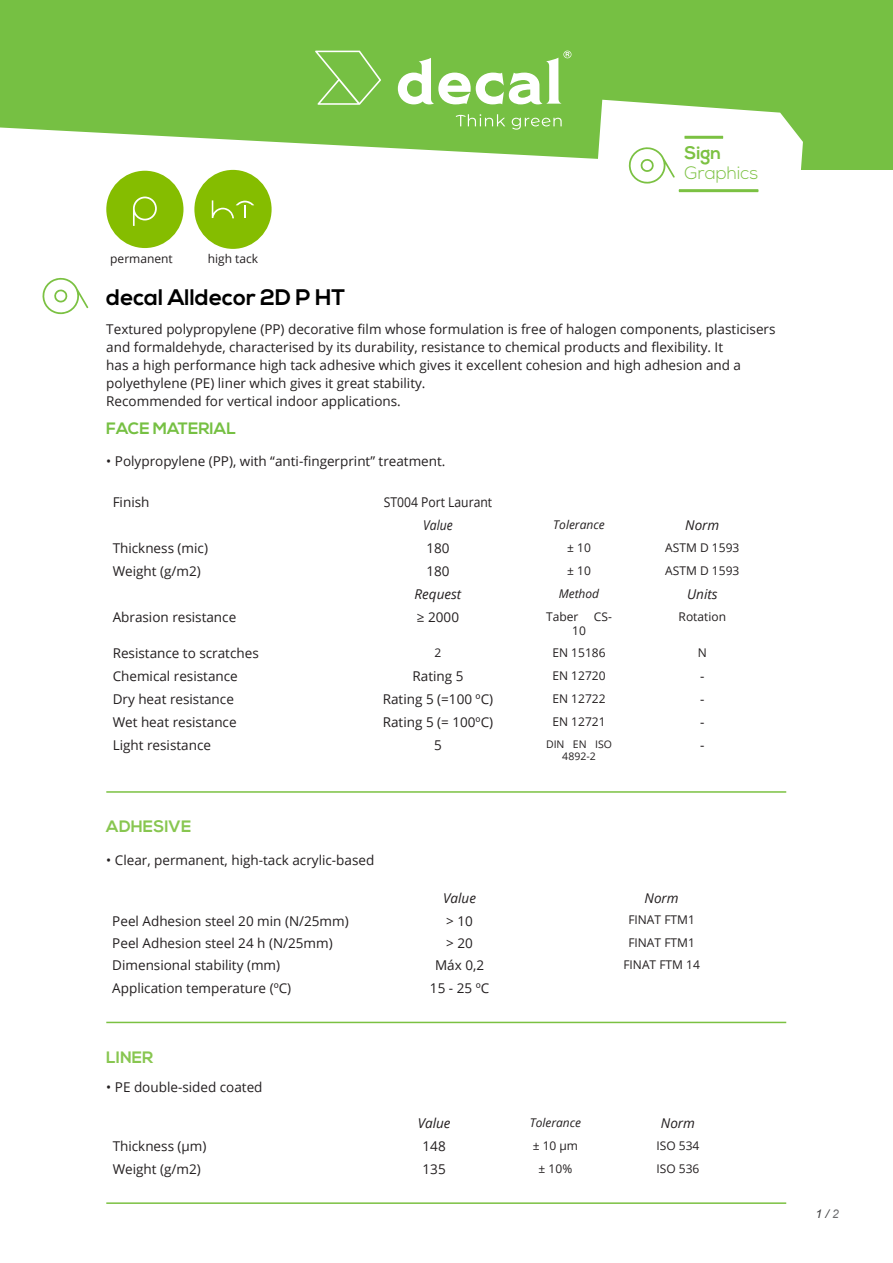
<style>
.page{position:relative;width:893px;height:1263px;background:#fff}
.page>*{position:absolute;margin:0;border:0;box-sizing:border-box;transform-origin:0 0}
.t1{font:700 22.5px "Nexa";color:#000}
.t2{font:300 18px "Nexa";color:#7cc142}
.t3{font:700 18px "Nexa";color:#7cc142}
.txt_normal{font:700 16.5px "Nexa";color:#88c650}
.txt_normal-2{font:700 16.5px "Nexa";color:#76c043}
.txt_normal-3{font:13.5px/18px "Open Sans";color:#231f20}
.txt_bold{font:13.5px "Open Sans";color:#231f20}
.txt_bold-2{font:italic 13.5px "Open Sans";color:#231f20}
.txt_normal-4{font:13.5px "Open Sans";color:#231f20;scale:.9 1}
.txt_bold-3{font:italic 13.5px "Open Sans";color:#231f20;scale:.9 1}
.txt_bold-4{font:12px "Open Sans";color:#231f20}
.txt_bold-5{font:italic 12px "Open Sans";color:#231f20}
.txt_normal-5{font:12px "Open Sans";color:#231f20}
.txt_normal-6{font:italic 12px "Arial";color:#3e3e3f}
.txt_bold-6{font:10.5px/12.6px "Open Sans";color:#231f20;text-align:center}
.s1{color:#6c6d70}
</style>
<div class="page">
<div style="left:0;top:0;width:892px;height:169px;background:#76c043"></div>
<svg style="left:600px;top:100px;width:203px;height:70px;fill:#fff"></svg>
<svg style="left:0;top:127px;width:777px;height:70px;fill:#fff"></svg>
<svg style="left:684px;top:136px;width:39px;height:3px"></svg>
<svg style="left:628px;top:147px;width:130px;height:45px"></svg>
<hr style="left:106px;top:791px;width:680px;height:2px;background:#7bc142">
<hr style="left:106px;top:1022px;width:680px;height:1px;background:#7bc142">
<hr style="left:106px;top:1202px;width:680px;height:2px;background:#7bc142">
<svg style="left:42px;top:277px;width:46px;height:37px"></svg>
<div style="left:106px;top:171px;width:77px;height:77px;background:#85bd00;border-radius:50%"></div>
<svg style="left:133px;top:197px;width:24px;height:29px"></svg>
<div style="left:194px;top:170px;width:78px;height:79px;background:#85bd00;border-radius:50%"></div>
<svg style="left:212px;top:200px;width:42px;height:18px"></svg>
<svg style="left:456px;top:114px;width:49px;height:12px"></svg>
<svg style="left:512px;top:118px;width:50px;height:12px"></svg>
<svg style="left:315px;top:51px;width:66px;height:54px"></svg>
<svg style="left:398px;top:51px;width:173px;height:53px"></svg>
<p class="txt_normal-5" style="left:110px;top:251px;width:64px">permanent</p>
<p class="txt_normal-5" style="left:208px;top:251px;width:52px">high tack</p>
<p class="t3" style="left:684px;top:143px;width:38px">Sign</p>
<p class="t2" style="left:684px;top:162px;width:75px">Graphics</p>
<p class="t1" style="left:106px;top:285px;width:241px">decal Alldecor 2D P HT</p>
<p class="txt_normal-3" style="left:106px;top:320px;width:671px">Textured polypropylene (PP) decorative film whose formulation is free of halogen components, plasticisers and formaldehyde, characterised by its durability, resistance to chemical products and flexibility. It<br>has a high performance high tack adhesive which gives it excellent cohesion and high adhesion and a polyethylene (PE) liner which gives it great stability.</p>
<p class="txt_normal-3" style="left:106px;top:392px;width:296px">Recommended for vertical indoor applications.</p>
<p class="txt_normal-2" style="left:106px;top:419px;width:131px">FACE MATERIAL</p>
<p class="txt_normal-3" style="left:106px;top:451px;width:341px">• Polypropylene (PP), with “anti-fingerprint” treatment.</p>
<p class="txt_bold" style="left:113px;top:493px;width:38px">Finish</p>
<p class="txt_normal-4" style="left:384px;top:492px;width:122px">ST004 Port Laurant</p>
<p class="txt_bold-3" style="left:423px;top:515px;width:34px">Value</p>
<p class="txt_bold-5" style="left:553px;top:516px;width:53px">Tolerance</p>
<p class="txt_bold-2" style="left:685px;top:515px;width:36px">Norm</p>
<p class="txt_bold" style="left:113px;top:539px;width:97px">Thickness (mic)</p>
<p class="txt_bold" style="left:426px;top:539px;width:25px">180</p>
<p class="txt_bold-4" style="left:567px;top:539px;width:25px">± 10</p>
<p class="txt_bold-4" style="left:665px;top:539px;width:76px">ASTM D 1593</p>
<p class="txt_bold" style="left:113px;top:562px;width:90px">Weight (g/m2)</p>
<p class="txt_bold" style="left:426px;top:562px;width:25px">180</p>
<p class="txt_bold-4" style="left:567px;top:562px;width:25px">± 10</p>
<p class="txt_bold-4" style="left:665px;top:562px;width:76px">ASTM D 1593</p>
<p class="txt_bold-2" style="left:415px;top:585px;width:48px">Request</p>
<p class="txt_bold-5" style="left:559px;top:585px;width:42px">Method</p>
<p class="txt_bold-2" style="left:687px;top:585px;width:32px">Units</p>
<p class="txt_bold" style="left:113px;top:608px;width:125px">Abrasion resistance</p>
<p class="txt_bold" style="left:417px;top:608px;width:44px">≥ 2000</p>
<p class="txt_bold-4" style="left:546px;top:608px;width:34px">Taber</p>
<p class="txt_bold-4" style="left:594px;top:608px;width:20px">CS-</p>
<p class="txt_bold-4" style="left:572px;top:623px;width:15px">10</p>
<p class="txt_bold-4" style="left:679px;top:608px;width:49px">Rotation</p>
<p class="txt_bold" style="left:113px;top:644px;width:148px">Resistance to scratches</p>
<p class="txt_bold-4" style="left:435px;top:644px;width:8px">2</p>
<p class="txt_bold-4" style="left:552px;top:644px;width:55px">EN 15186</p>
<p class="txt_bold-4" style="left:698px;top:644px;width:11px">N</p>
<p class="txt_bold" style="left:113px;top:667px;width:127px">Chemical resistance</p>
<p class="txt_bold" style="left:412px;top:667px;width:52px">Rating 5</p>
<p class="txt_bold-4" style="left:552px;top:667px;width:55px">EN 12720</p>
<p class="txt_bold" style="left:700px;top:667px;width:6px">-</p>
<p class="txt_bold" style="left:113px;top:690px;width:123px">Dry heat resistance</p>
<p class="txt_bold" style="left:383px;top:690px;width:112px">Rating 5 (=100 ºC)</p>
<p class="txt_bold-4" style="left:552px;top:690px;width:55px">EN 12722</p>
<p class="txt_bold" style="left:700px;top:690px;width:6px">-</p>
<p class="txt_bold" style="left:113px;top:713px;width:125px">Wet heat resistance</p>
<p class="txt_bold" style="left:383px;top:713px;width:112px">Rating 5 (= 100ºC)</p>
<p class="txt_bold-4" style="left:552px;top:713px;width:55px">EN 12721</p>
<p class="txt_bold" style="left:700px;top:713px;width:6px">-</p>
<p class="txt_bold" style="left:113px;top:736px;width:100px">Light resistance</p>
<p class="txt_bold" style="left:434px;top:736px;width:9px">5</p>
<p class="txt_bold-6" style="left:546px;top:737px;width:67px">DIN EN ISO<br>4892-2</p>
<p class="txt_bold" style="left:700px;top:736px;width:6px">-</p>
<p class="txt_normal" style="left:106px;top:817px;width:87px">ADHESIVE</p>
<p class="txt_normal-3" style="left:106px;top:850px;width:270px">• Clear, permanent, high-tack acrylic-based</p>
<p class="txt_bold-2" style="left:443px;top:889px;width:34px">Value</p>
<p class="txt_bold-2" style="left:644px;top:889px;width:36px">Norm</p>
<p class="txt_bold" style="left:112px;top:911px;width:238px">Peel Adhesion steel 20 min (N/25mm)</p>
<p class="txt_bold" style="left:446px;top:911px;width:28px">&gt; 10</p>
<p class="txt_bold-4" style="left:628px;top:912px;width:68px">FINAT FTM1</p>
<p class="txt_bold" style="left:112px;top:934px;width:222px">Peel Adhesion steel 24 h (N/25mm)</p>
<p class="txt_bold" style="left:446px;top:934px;width:28px">&gt; 20</p>
<p class="txt_bold-4" style="left:628px;top:934px;width:68px">FINAT FTM1</p>
<p class="txt_bold" style="left:112px;top:956px;width:169px">Dimensional stability (mm)</p>
<p class="txt_bold" style="left:435px;top:956px;width:51px">Máx 0,2</p>
<p class="txt_bold-4" style="left:623px;top:956px;width:78px">FINAT FTM 14</p>
<p class="txt_bold" style="left:112px;top:978px;width:180px">Application temperature (ºC)</p>
<p class="txt_bold" style="left:430px;top:978px;width:61px">15 - 25 ºC</p>
<p class="txt_normal" style="left:106px;top:1047px;width:49px">LINER</p>
<p class="txt_normal-3" style="left:106px;top:1077px;width:158px">• PE double-sided coated</p>
<p class="txt_bold-2" style="left:418px;top:1114px;width:34px">Value</p>
<p class="txt_bold-5" style="left:530px;top:1114px;width:53px">Tolerance</p>
<p class="txt_bold-2" style="left:661px;top:1114px;width:36px">Norm</p>
<p class="txt_bold" style="left:113px;top:1137px;width:95px">Thickness (µm)</p>
<p class="txt_bold" style="left:423px;top:1136px;width:25px">148</p>
<p class="txt_bold-4" style="left:533px;top:1137px;width:47px">± 10 µm</p>
<p class="txt_bold-4" style="left:656px;top:1137px;width:44px">ISO 534</p>
<p class="txt_bold" style="left:113px;top:1160px;width:90px">Weight (g/m2)</p>
<p class="txt_bold" style="left:423px;top:1159px;width:25px">135</p>
<p class="txt_bold-4" style="left:539px;top:1160px;width:35px">± 10%</p>
<p class="txt_bold-4" style="left:656px;top:1160px;width:44px">ISO 536</p>
<p class="txt_normal-6" style="left:816px;top:1206px;width:25px">1 / <span class="s1">2</span></p>
</div>
